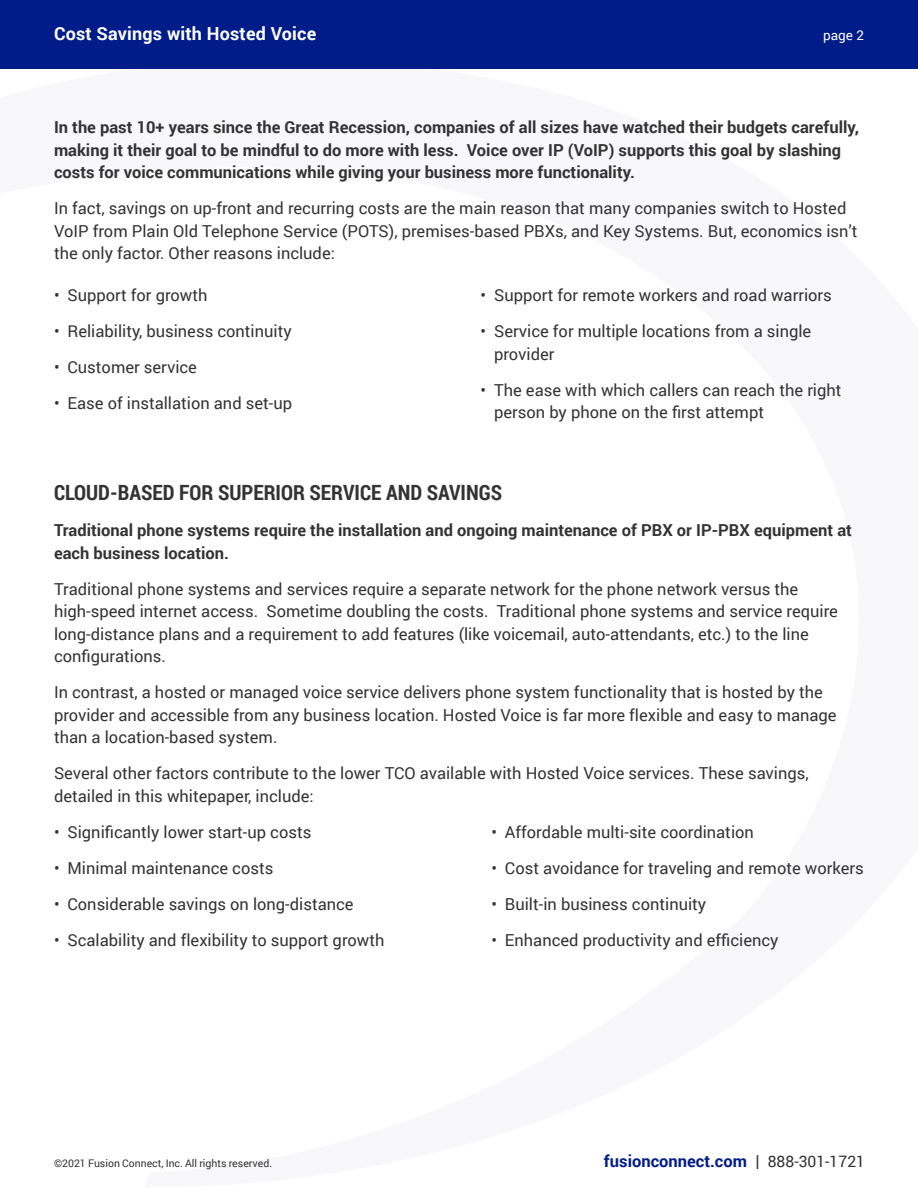
<style>
.page{position:relative;width:918px;height:1188px;background:#fff}
.page>*{position:absolute;margin:0;border:0;box-sizing:border-box;transform-origin:0 0}
.Section_Header{font:700 21px "Roboto Condensed";color:#333}
.t1{font:700 18px "Roboto";letter-spacing:.01em;color:#fff}
.Body_Copy{font:16.5px/22.5px "Roboto";color:#333}
.Intro_Copy{font:700 16.5px/22.5px "Roboto";color:#333}
.t2{font:700 16.5px "Roboto";color:#001c88}
.t3{font:13.5px "Roboto";color:#fff}
.t4{font:10.5px "Roboto";color:#333}
.s1{color:#333}
.s2{font-weight:400;font-size:15.75px;color:#333}
</style>
<div class="page">
<div style="left:0;top:0;width:918px;height:68px;background:#001c88"></div>
<p class="t1" style="left:54px;top:21px;width:264px">Cost Savings with Hosted Voice</p>
<p class="t3" style="left:823px;top:26px;width:42px">page 2</p>
<p class="Intro_Copy" style="left:54px;top:115px;width:807px">In the past 10+ years since the Great Recession, companies of all sizes have watched their budgets carefully, making it their goal to be mindful to do more with less. Voice over IP (VoIP) supports this goal by slashing costs for voice communications while giving your business more functionality.</p>
<p class="Body_Copy" style="left:54px;top:196px;width:805px">In fact, savings on up-front and recurring costs are the main reason that many companies switch to Hosted<br>VoIP from Plain Old Telephone Service (POTS), premises-based PBXs, and Key Systems. But, economics isn’t the only factor. Other reasons include:</p>
<p class="Body_Copy" style="left:54px;top:283px;width:155px">• Support for growth</p>
<p class="Body_Copy" style="left:54px;top:319px;width:239px">• Reliability, business continuity</p>
<p class="Body_Copy" style="left:54px;top:355px;width:145px">• Customer service</p>
<p class="Body_Copy" style="left:54px;top:391px;width:240px">• Ease of installation and set-up</p>
<p class="Body_Copy" style="left:481px;top:284px;width:353px">• Support for remote workers and road warriors</p>
<p class="Body_Copy" style="left:494px;top:320px;width:319px;text-indent:-14px">• Service for multiple locations from a single provider</p>
<p class="Body_Copy" style="left:494px;top:378px;width:349px;text-indent:-14px">• The ease with which callers can reach the right person by phone on the first attempt</p>
<p class="Section_Header" style="left:54px;top:478px;width:450px">CLOUD-BASED FOR SUPERIOR SERVICE AND SAVINGS</p>
<p class="Intro_Copy" style="left:54px;top:518px;width:799px">Traditional phone systems require the installation and ongoing maintenance of PBX or IP-PBX equipment at each business location.</p>
<p class="Body_Copy" style="left:54px;top:577px;width:786px">Traditional phone systems and services require a separate network for the phone network versus the high-speed internet access. Sometime doubling the costs. Traditional phone systems and service require long-distance plans and a requirement to add features (like voicemail, auto-attendants, etc.) to the line configurations.</p>
<p class="Body_Copy" style="left:54px;top:680px;width:784px">In contrast, a hosted or managed voice service delivers phone system functionality that is hosted by the provider and accessible from any business location. Hosted Voice is far more flexible and easy to manage than a location-based system.</p>
<p class="Body_Copy" style="left:54px;top:761px;width:756px">Several other factors contribute to the lower TCO available with Hosted Voice services. These savings, detailed in this whitepaper, include:</p>
<p class="Body_Copy" style="left:54px;top:820px;width:259px">• Significantly lower start-up costs</p>
<p class="Body_Copy" style="left:54px;top:856px;width:221px">• Minimal maintenance costs</p>
<p class="Body_Copy" style="left:54px;top:892px;width:301px">• Considerable savings on long-distance</p>
<p class="Body_Copy" style="left:54px;top:928px;width:332px">• Scalability and flexibility to support growth</p>
<p class="Body_Copy" style="left:491px;top:820px;width:264px">• Affordable multi-site coordination</p>
<p class="Body_Copy" style="left:491px;top:856px;width:374px">• Cost avoidance for traveling and remote workers</p>
<p class="Body_Copy" style="left:491px;top:892px;width:216px">• Built-in business continuity</p>
<p class="Body_Copy" style="left:491px;top:928px;width:289px">• Enhanced productivity and efficiency</p>
<p class="t4" style="left:54px;top:1156px;width:220px">©2021 Fusion Connect, Inc. All rights reserved.</p>
<p class="t2" style="left:604px;top:1150px;width:263px">fusionconnect.com <span class="s1">|</span> <span class="s2">888-301-1721</span></p>
</div>
